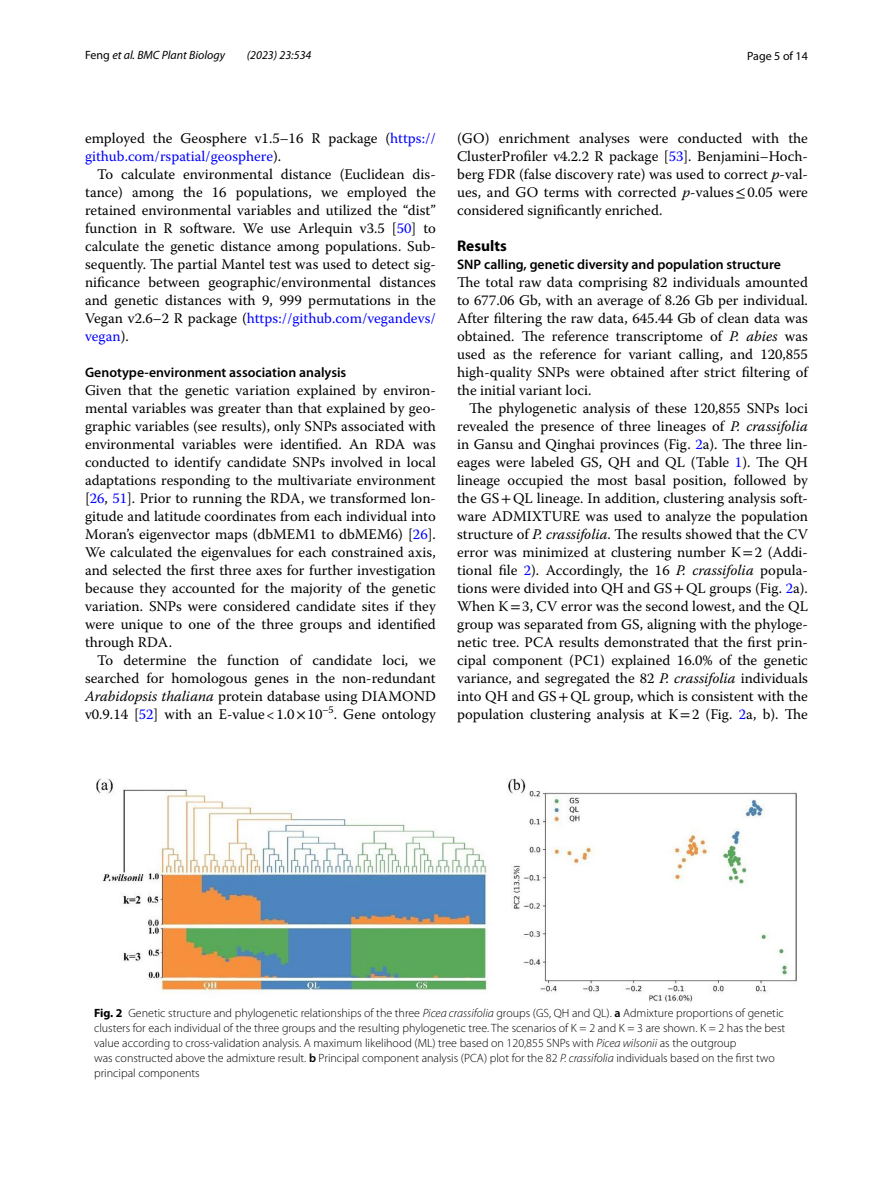
<style>
.page{position:relative;width:893px;height:1187px;background:#fff}
.page>*{position:absolute;margin:0;border:0;box-sizing:border-box;transform-origin:0 0}
.t1{font:700 15.45px "Myriad Pro";color:#000}
.t2{font:14.7px/18px "Warnock Pro";color:#000;text-align:justify}
.t3{font:600 13.8px "Myriad Pro";color:#000}
.t4{font:300 12px/15px "Myriad Pro";color:#000}
.t5{font:italic 12px "Myriad Pro";color:#000}
.t6{font:12px "Myriad Pro";color:#000}
.s1{font-style:normal}
.s2{color:#00f}
.s3{font-style:italic}
.s4{font-family:"STIX"}
.s5{font-weight:700}
.s6{font-weight:600}
</style>
<div class="page">
<img style="left:96px;top:778px;width:701px;height:223px">
<p class="t5" style="left:85px;top:48px;width:141px"><span class="s1">Feng</span> et al. BMC Plant Biology</p>
<p class="t5" style="left:247px;top:48px;width:66px">(2023) 23:534</p>
<p class="t6" style="left:747px;top:48px;width:62px">Page 5 of 14</p>
<p class="t2" style="left:85px;top:128px;width:352px">employed the Geosphere v1.5–16 R package (<span class="s2">https:// github.com/rspatial/geosphere</span>).</p>
<p class="t2" style="left:85px;top:164px;width:352px;text-indent:12px">To calculate environmental distance (Euclidean dis&shy;tance) among the 16 populations, we employed the retained environmental variables and utilized the “dist” function in R software. We use Arlequin v3.5 [<span class="s2">50</span>] to calculate the genetic distance among populations. Sub&shy;sequently. The partial Mantel test was used to detect sig&shy;nificance between geographic/environmental distances and genetic distances with 9, 999 permutations in the Vegan v2.6–2 R package (<span class="s2">https://github.com/vegandevs/ vegan</span>).</p>
<p class="t3" style="left:85px;top:363px;width:263px">Genotype‑environment association analysis</p>
<p class="t2" style="left:85px;top:380px;width:352px">Given that the genetic variation explained by environ&shy;mental variables was greater than that explained by geo&shy;graphic variables (see results), only SNPs associated with environmental variables were identified. An RDA was conducted to identify candidate SNPs involved in local adaptations responding to the multivariate environment [<span class="s2">26</span>, <span class="s2">51</span>]. Prior to running the RDA, we transformed lon&shy;gitude and latitude coordinates from each individual into Moran’s eigenvector maps (dbMEM1 to dbMEM6) [<span class="s2">26</span>].<br>We calculated the eigenvalues for each constrained axis, and selected the first three axes for further investigation because they accounted for the majority of the genetic variation. SNPs were considered candidate sites if they were unique to one of the three groups and identified through RDA.</p>
<p class="t2" style="left:85px;top:650px;width:352px;text-indent:12px">To determine the function of candidate loci, we searched for homologous genes in the non-redundant <span class="s3">Arabidopsis thaliana</span> protein database using DIAMOND v0.9.14 [<span class="s2">52</span>] with an E-value&lt;1.0<span class="s4">×</span> -10<sup>–5</sup>. Gene ontology</p>
<p class="t2" style="left:457px;top:128px;width:352px">(GO) enrichment analyses were conducted with the ClusterProfiler v4.2.2 R package [<span class="s2">53</span>]. Benjamini–Hoch&shy;berg FDR (false discovery rate) was used to correct <span class="s3">p</span>-val&shy;ues, and GO terms with corrected <span class="s3">p</span>-values<span class="s4">≤</span>0.05 were considered significantly enriched.</p>
<p class="t1" style="left:457px;top:235px;width:51px">Results</p>
<p class="t3" style="left:457px;top:255px;width:325px">SNP calling, genetic diversity and population structure</p>
<p class="t2" style="left:457px;top:272px;width:352px">The total raw data comprising 82 individuals amounted to 677.06 Gb, with an average of 8.26 Gb per individual.<br>After filtering the raw data, 645.44 Gb of clean data was obtained. The reference transcriptome of <span class="s3">P. abies</span> was used as the reference for variant calling, and 120,855 high-quality SNPs were obtained after strict filtering of the initial variant loci.</p>
<p class="t2" style="left:457px;top:398px;width:352px;text-indent:12px">The phylogenetic analysis of these 120,855 SNPs loci revealed the presence of three lineages of <span class="s3">P. crassifolia </span>in Gansu and Qinghai provinces (Fig. <span class="s2">2</span>a). The three lin&shy;eages were labeled GS, QH and QL (Table <span class="s2">1</span>). The QH lineage occupied the most basal position, followed by the GS<span class="s4">+</span>QL lineage. In addition, clustering analysis soft&shy;ware ADMIXTURE was used to analyze the population structure of <span class="s3">P. crassifolia</span>. The results showed that the CV error was minimized at clustering number K<span class="s4">=</span>2 (Addi&shy;tional file <span class="s2">2</span>). Accordingly, the 16 <span class="s3">P. crassifolia</span> popula&shy;tions were divided into QH and GS<span class="s4">+</span>QL groups (Fig. <span class="s2">2</span>a).<br>When K<span class="s4">=</span>3, CV error was the second lowest, and the QL group was separated from GS, aligning with the phyloge&shy;netic tree. PCA results demonstrated that the first prin&shy;cipal component (PC1) explained 16.0% of the genetic variance, and segregated the 82 <span class="s3">P. crassifolia</span> individuals into QH and GS<span class="s4">+</span>QL group, which is consistent with the population clustering analysis at K<span class="s4">=</span>2 (Fig. <span class="s2">2</span>a, b). The</p>
<p class="t4" style="left:94px;top:1005px;width:693px"><span class="s5">Fig. 2</span> Genetic structure and phylogenetic relationships of the three <span class="s3">Picea crassifolia</span> groups (GS, QH and QL). <span class="s6">a</span> Admixture proportions of genetic clusters for each individual of the three groups and the resulting phylogenetic tree. The scenarios of K = 2 and K = 3 are shown. K = 2 has the best value according to cross-validation analysis. A maximum likelihood (ML) tree based on 120,855 SNPs with <span class="s3">Picea wilsonii</span> as the outgroup<br>was constructed above the admixture result. <span class="s6">b</span> Principal component analysis (PCA) plot for the 82 <span class="s3">P. crassifolia</span> individuals based on the first two principal components</p>
</div>
